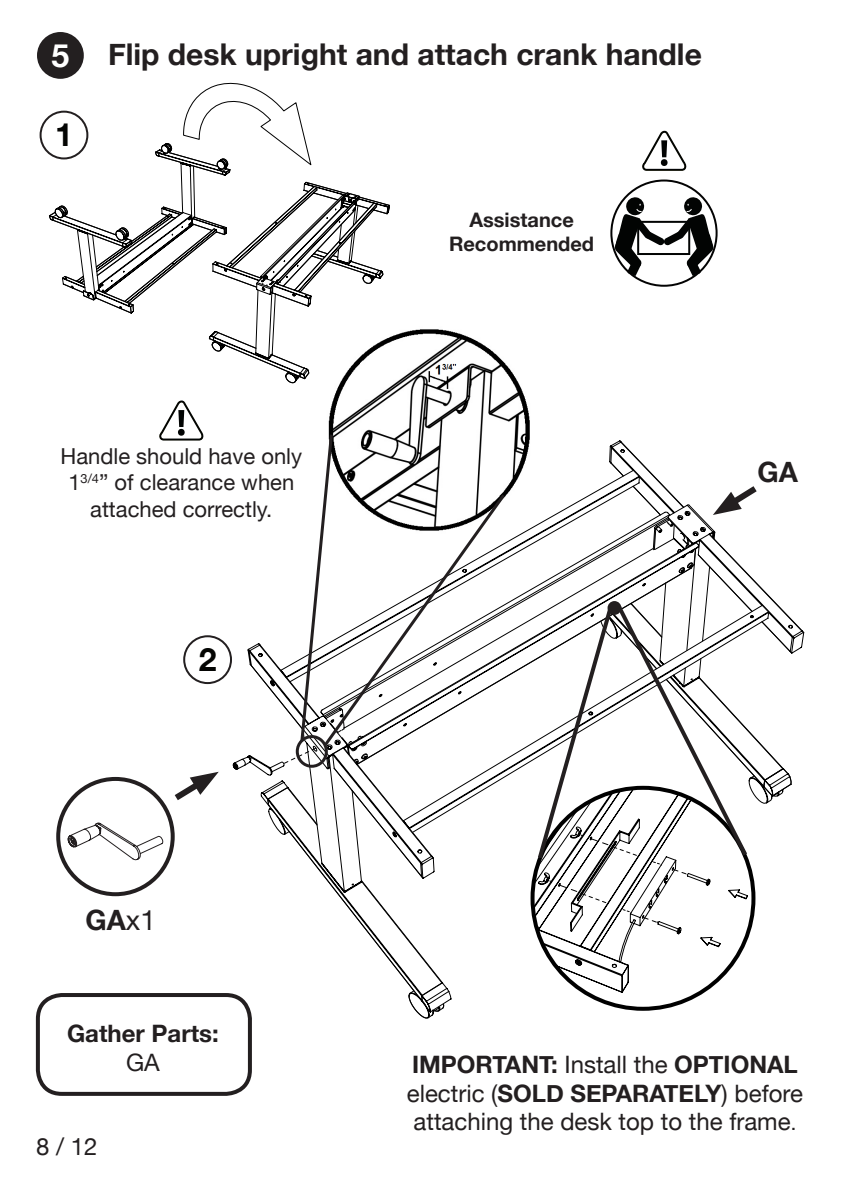
<style>
.page{position:relative;width:842px;height:1191px;background:#fff}
.page>*{position:absolute;margin:0;border:0;box-sizing:border-box;transform-origin:0 0}
.t1{font:700 32px "Helvetica Neue";color:#040503}
.t2{font:700 32px "Helvetica Neue";color:#fff}
.t3{font:700 30px "Helvetica Neue";color:#231f20}
.t4{font:700 28px "Helvetica Neue";color:#231f20}
.t5{font:24px/28.8px "Helvetica Neue";color:#231f20}
.t6{font:700 24px "Helvetica Neue";color:#231f20}
.t7{font:22px/26.4px "Helvetica Neue";color:#231f20;text-align:center}
.t8{font:700 20px/24px "Helvetica Neue";color:#231f20;text-align:center}
.s1{font-weight:400}
.s2{font-weight:700}
.s3{font-size:20px}
</style>
<div class="page">
<img style="left:328px;top:329px;width:202px;height:111px">
<div style="left:37px;top:32px;width:47px;height:47px;background:#231f20;border-radius:50%"></div>
<svg style="left:52px;top:82px;width:254px;height:61px"></svg>
<svg style="left:49px;top:143px;width:341px;height:240px"></svg>
<div style="left:40px;top:111px;width:48px;height:48px;border:2px solid #231f20;border-radius:50%"></div>
<div style="left:183px;top:635px;width:49px;height:49px;border:2px solid #231f20;border-radius:50%"></div>
<div style="left:36px;top:993px;width:216px;height:102px;border:4px solid #231f20;border-radius:24px"></div>
<div style="left:56px;top:777px;width:119px;height:119px;border:4px solid #231f20;border-radius:50%"></div>
<svg style="left:174px;top:771px;width:45px;height:29px"></svg>
<svg style="left:67px;top:822px;width:97px;height:39px"></svg>
<svg style="left:260px;top:440px;width:544px;height:357px"></svg>
<svg style="left:261px;top:529px;width:530px;height:482px"></svg>
<svg style="left:280px;top:470px;width:489px;height:368px"></svg>
<svg style="left:408px;top:990px;width:37px;height:28px"></svg>
<svg style="left:653px;top:520px;width:41px;height:53px"></svg>
<svg style="left:532px;top:788px;width:221px;height:220px"></svg>
<svg style="left:535px;top:601px;width:220px;height:323px"></svg>
<svg style="left:612px;top:197px;width:104px;height:80px"></svg>
<svg style="left:642px;top:130px;width:45px;height:41px"></svg>
<div style="left:610px;top:179px;width:108px;height:108px;border:2px solid #030303;border-radius:50%"></div>
<svg style="left:233px;top:431px;width:102px;height:345px"></svg>
<svg style="left:321px;top:491px;width:187px;height:258px"></svg>
<svg style="left:159px;top:400px;width:45px;height:41px"></svg>
<p class="t2" style="left:52px;top:30px;width:19px">5</p>
<p class="t1" style="left:55px;top:110px;width:19px">1</p>
<p class="t3" style="left:108px;top:31px;width:595px">Flip desk upright and attach crank handle</p>
<p class="t8" style="left:449px;top:208px;width:147px">Assistance<br>Recommended</p>
<p class="t7" style="left:60px;top:444px;width:243px">Handle should have only<br>1<sup>3/4</sup>” of clearance when attached correctly.</p>
<p class="t1" style="left:199px;top:634px;width:19px">2</p>
<p class="t4" style="left:757px;top:450px;width:42px">GA</p>
<p class="t4" style="left:85px;top:897px;width:72px">GA<span class="s1">x1</span></p>
<p class="t6" style="left:67px;top:1014px;width:153px">Gather Parts:</p>
<p class="t5" style="left:126px;top:1049px;width:35px">GA</p>
<p class="t5" style="left:36px;top:1133px;width:63px">8 / 12</p>
<p class="t5" style="left:407px;top:1051px;width:398px"><span class="s2">IMPORTANT:</span> Install the <span class="s2">OPTIONAL </span>electric (<span class="s2">SOLD SEPARATELY</span>) before attaching the desk top to the frame<span class="s3">.</span></p>
</div>
